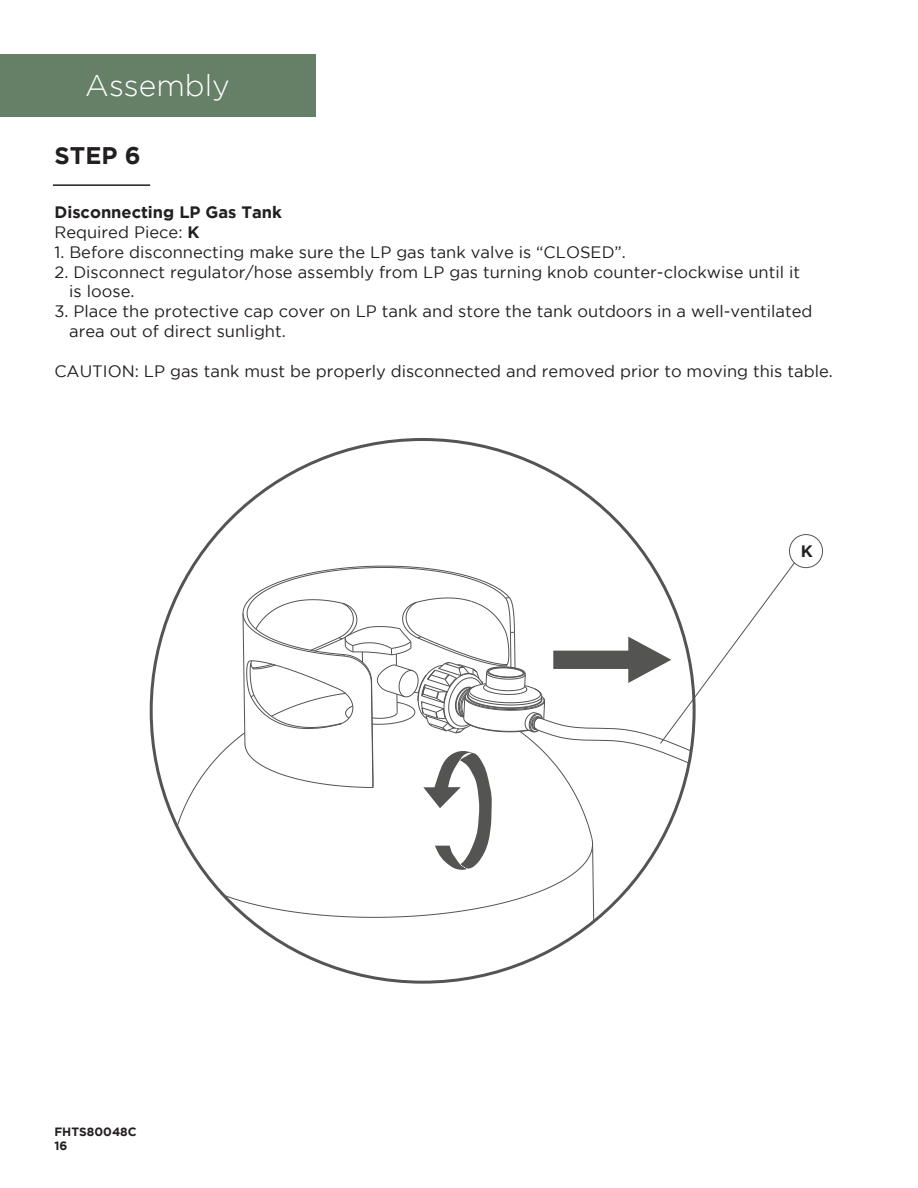
<style>
.page{position:relative;width:918px;height:1188px;background:#fff}
.page>*{position:absolute;margin:0;border:0;box-sizing:border-box;transform-origin:0 0}
.t1{font:300 30px "Gotham";color:#fff}
.t2{font:700 24px "Gotham";color:#231f20}
.t3{font:16.5px/19.8px "Gotham";color:#231f20}
.t4{font:700 16.5px/19.8px "Gotham";color:#231f20}
.t5{font:700 12px/14.4px "Gotham";color:#231f20}
.s1{font-weight:400}
</style>
<div class="page">
<div style="left:0;top:55px;width:315px;height:62px;background:#668068"></div>
<hr style="left:53px;top:184px;width:97px;height:2px;background:#231f20">
<svg style="left:176px;top:562px;width:619px;height:361px"></svg>
<div style="left:789px;top:534px;width:34px;height:34px;border:1px solid #545453;border-radius:50%"></div>
<h1 class="t1" style="left:85px;top:69px;width:146px">Assembly</h1>
<h2 class="t2" style="left:54px;top:142px;width:88px">STEP 6</h2>
<p class="t4" style="left:54px;top:202px;width:229px">Disconnecting LP Gas Tank<br><span class="s1">Required Piece:</span> K</p>
<p class="t3" style="left:54px;top:242px;width:573px">1. Before disconnecting make sure the LP gas tank valve is “CLOSED”.</p>
<p class="t3" style="left:69px;top:262px;width:732px;text-indent:-15px">2. Disconnect regulator/hose assembly from LP gas turning knob counter-clockwise until it is loose.</p>
<p class="t3" style="left:69px;top:301px;width:744px;text-indent:-15px">3. Place the protective cap cover on LP tank and store the tank outdoors in a well-ventilated area out of direct sunlight.</p>
<p class="t3" style="left:54px;top:361px;width:780px">CAUTION: LP gas tank must be properly disconnected and removed prior to moving this table.</p>
<p class="t5" style="left:54px;top:1124px;width:84px">FHTS80048C<br>16</p>
<p class="t4" style="left:800px;top:540px;width:14px">K</p>
</div>
